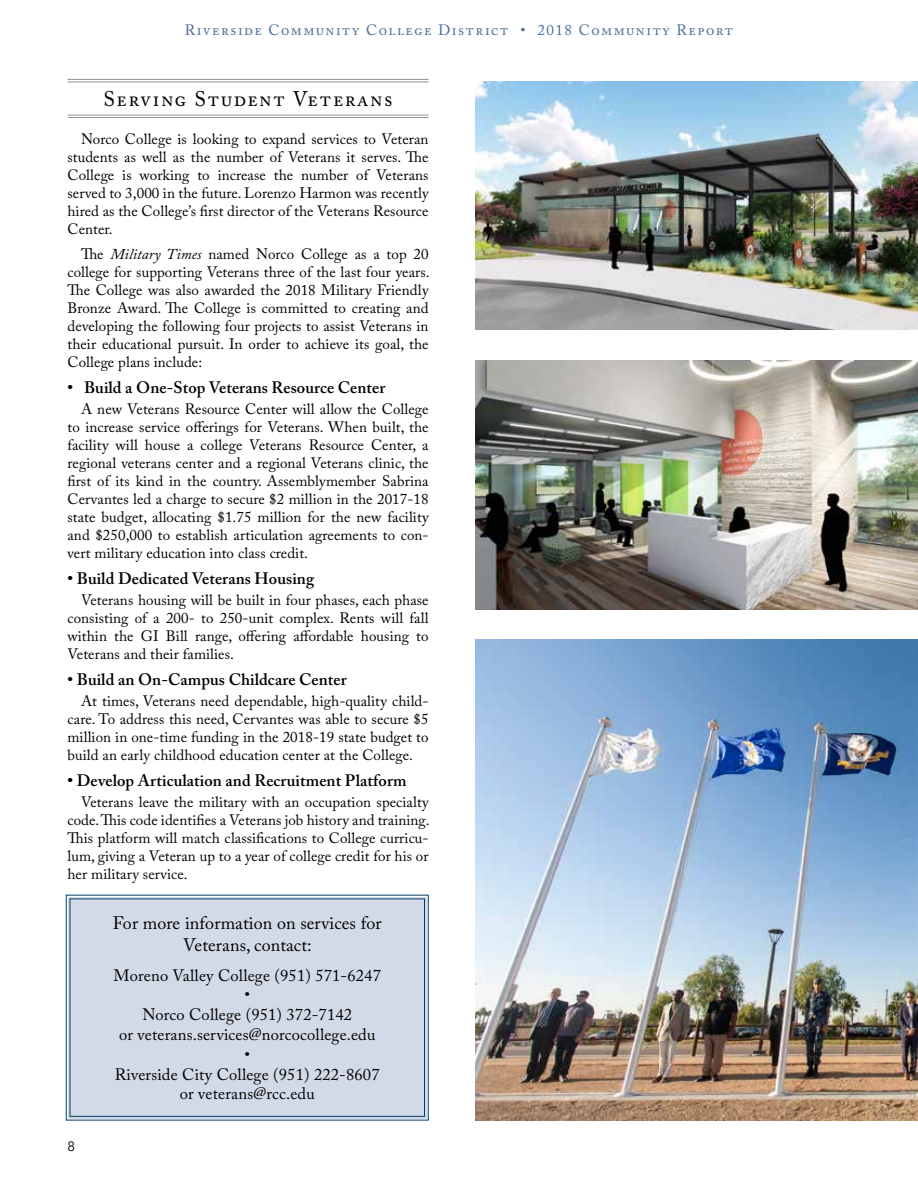
<style>
.page{position:relative;width:918px;height:1188px;background:#fff}
.page>*{position:absolute;margin:0;border:0;box-sizing:border-box;transform-origin:0 0}
.t1{font:21px "Adobe Caslon Pro";letter-spacing:.075em;color:#000}
.t2{font:18px/21.6px "Adobe Caslon Pro";color:#000;text-align:center}
.t3{font:16.5px/19.8px "Adobe Caslon Pro";letter-spacing:.01em;color:#000;text-align:center}
.t4{font:600 16.5px "Adobe Caslon Pro";letter-spacing:.005em;color:#000}
.t5{font:15px/18px "Adobe Caslon Pro";letter-spacing:.005em;color:#000;text-align:justify}
.t6{font:15px "Adobe Caslon Pro";letter-spacing:.1em;color:#4a6d95}
.t7{font:13.5px "Avenir";color:#000}
.s1{font-style:italic}
</style>
<div class="page">
<hr style="left:68px;top:79px;width:361px;height:1px;background:#939598">
<hr style="left:68px;top:82px;width:361px;height:1px;background:#939598">
<hr style="left:68px;top:115px;width:361px;height:1px;background:#939598">
<hr style="left:68px;top:117px;width:361px;height:1px;background:#939598">
<div style="left:66px;top:894px;width:363px;height:227px;background:#d3dae7"></div>
<div style="left:70px;top:899px;width:355px;height:218px;border:1px solid #003f67"></div>
<img style="left:476px;top:640px;width:442px;height:480px">
<img style="left:476px;top:81px;width:442px;height:249px">
<img style="left:476px;top:361px;width:442px;height:248px">
<p class="t6" style="left:185px;top:21px;width:550px">Riverside Community College District • 2018 Community Report</p>
<h1 class="t1" style="left:103px;top:86px;width:291px">Serving Student Veterans</h1>
<p class="t5" style="left:68px;top:130px;width:363px;text-indent:14px">Norco College is looking to expand services to Veteran students as well as the number of Veterans it serves. The College is working to increase the number of Veterans served to 3,000 in the future. Lorenzo Harmon was recently hired as the College’s first director of the Veterans Resource Center.</p>
<p class="t5" style="left:68px;top:245px;width:363px;text-indent:14px">The <span class="s1">Military Times</span> named Norco College as a top 20 college for supporting Veterans three of the last four years.<br>The College was also awarded the 2018 Military Friendly Bronze Award. The College is committed to creating and developing the following four projects to assist Veterans in their educational pursuit. In order to achieve its goal, the College plans include:</p>
<p class="t4" style="left:68px;top:378px;width:319px">• Build a One-Stop Veterans Resource Center</p>
<p class="t5" style="left:68px;top:400px;width:363px;text-indent:14px">A new Veterans Resource Center will allow the College to increase service offerings for Veterans. When built, the facility will house a college Veterans Resource Center, a regional veterans center and a regional Veterans clinic, the first of its kind in the country. Assemblymember Sabrina Cervantes led a charge to secure $2 million in the 2017-18 state budget, allocating $1.75 million for the new facility and $250,000 to establish articulation agreements to con&shy;vert military education into class credit.</p>
<p class="t4" style="left:68px;top:569px;width:248px">• Build Dedicated Veterans Housing</p>
<p class="t5" style="left:68px;top:591px;width:363px;text-indent:14px">Veterans housing will be built in four phases, each phase consisting of a 200- to 250-unit complex. Rents will fall within the GI Bill range, offering affordable housing to Veterans and their families.</p>
<p class="t4" style="left:68px;top:670px;width:281px">• Build an On-Campus Childcare Center</p>
<p class="t5" style="left:68px;top:692px;width:363px;text-indent:14px">At times, Veterans need dependable, high-quality child&shy;care. To address this need, Cervantes was able to secure $5 million in one-time funding in the 2018-19 state budget to build an early childhood education center at the College.</p>
<p class="t4" style="left:68px;top:771px;width:341px">• Develop Articulation and Recruitment Platform</p>
<p class="t5" style="left:67px;top:793px;width:363px;text-indent:14px">Veterans leave the military with an occupation specialty code. This code identifies a Veterans job history and training.<br>This platform will match classifications to College curricu&shy;lum, giving a Veteran up to a year of college credit for his or her military service.</p>
<p class="t2" style="left:113px;top:912px;width:270px">For more information on services for<br>Veterans, contact:</p>
<p class="t3" style="left:114px;top:965px;width:269px">Moreno Valley College (951) 571-6247 •<br>Norco College (951) 372-7142<br>or veterans.services@norcocollege.edu<br>•<br>Riverside City College (951) 222-8607 or veterans@rcc.edu</p>
<p class="t7" style="left:68px;top:1138px;width:9px">8</p>
</div>
